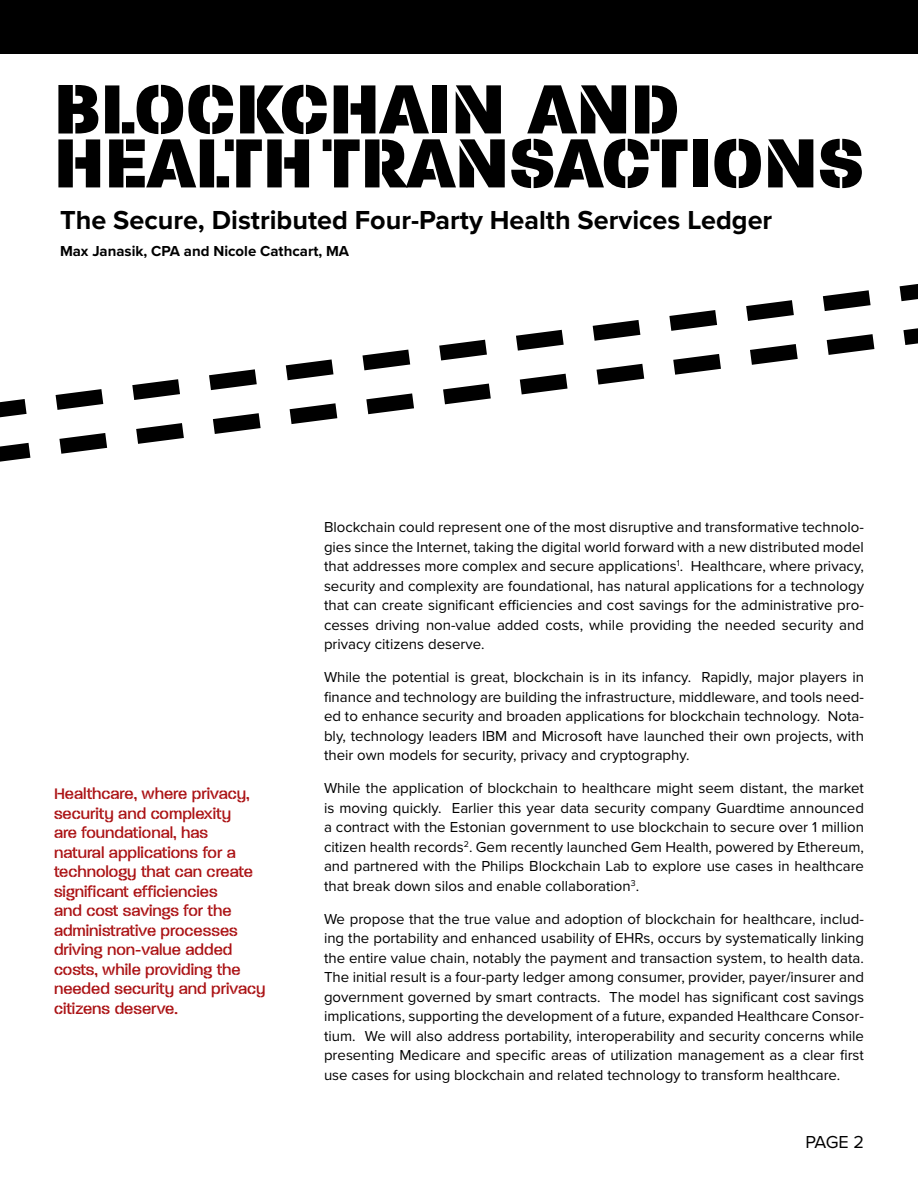
<style>
.page{position:relative;width:918px;height:1188px;background:#fff}
.page>*{position:absolute;margin:0;border:0;box-sizing:border-box;transform-origin:0 0}
.t1{font:800 75px/54px "Paralucent Stencil";color:#000}
.t2{font:700 27px "Proxima Nova";color:#000}
.t3{font:18px "Proxima Nova";color:#000}
.t4{font:500 16.5px/19.5px "Paralucent Stencil";color:#ab1214}
.t5{font:15px/19.5px "Proxima Nova";color:#000;text-align:justify}
.t6{font:700 15px "Proxima Nova";color:#000}
</style>
<div class="page">
<div style="left:0;top:0;width:918px;height:54px;background:#000"></div>
<svg style="left:0;top:295px;width:918px;height:167px"></svg>
<h1 class="t1" style="left:54px;top:79px;width:811px">BLOCKCHAIN AND<br>HEALTH TRANSACTIONS</h1>
<h2 class="t2" style="left:60px;top:204px;width:714px">The Secure, Distributed Four-Party Health Services Ledger</h2>
<p class="t6" style="left:60px;top:242px;width:291px">Max Janasik, CPA and Nicole Cathcart, MA</p>
<p class="t4" style="left:54px;top:784px;width:213px">Healthcare, where privacy, security and complexity<br>are foundational, has<br>natural applications for a technology that can create significant efficiencies<br>and cost savings for the administrative processes driving non-value added costs, while providing the needed security and privacy citizens deserve.</p>
<p class="t5" style="left:324px;top:518px;width:542px">Blockchain could represent one of the most disruptive and transformative technolo&shy;gies since the Internet, taking the digital world forward with a new distributed model that addresses more complex and secure applications<sup>1</sup>. Healthcare, where privacy, security and complexity are foundational, has natural applications for a technology that can create significant efficiencies and cost savings for the administrative pro&shy;cesses driving non-value added costs, while providing the needed security and privacy citizens deserve.</p>
<p class="t5" style="left:324px;top:668px;width:542px">While the potential is great, blockchain is in its infancy. Rapidly, major players in finance and technology are building the infrastructure, middleware, and tools need&shy;ed to enhance security and broaden applications for blockchain technology. Nota&shy;bly, technology leaders IBM and Microsoft have launched their own projects, with their own models for security, privacy and cryptography.</p>
<p class="t5" style="left:324px;top:779px;width:542px">While the application of blockchain to healthcare might seem distant, the market is moving quickly. Earlier this year data security company Guardtime announced a contract with the Estonian government to use blockchain to secure over 1 million citizen health records<sup>2</sup>. Gem recently launched Gem Health, powered by Ethereum, and partnered with the Philips Blockchain Lab to explore use cases in healthcare that break down silos and enable collaboration<sup>3</sup>.</p>
<p class="t5" style="left:324px;top:909px;width:542px">We propose that the true value and adoption of blockchain for healthcare, includ&shy;ing the portability and enhanced usability of EHRs, occurs by systematically linking the entire value chain, notably the payment and transaction system, to health data.<br>The initial result is a four-party ledger among consumer, provider, payer/insurer and government governed by smart contracts. The model has significant cost savings implications, supporting the development of a future, expanded Healthcare Consor&shy;tium. We will also address portability, interoperability and security concerns while presenting Medicare and specific areas of utilization management as a clear first use cases for using blockchain and related technology to transform healthcare.</p>
<p class="t3" style="left:805px;top:1131px;width:60px">PAGE 2</p>
</div>
